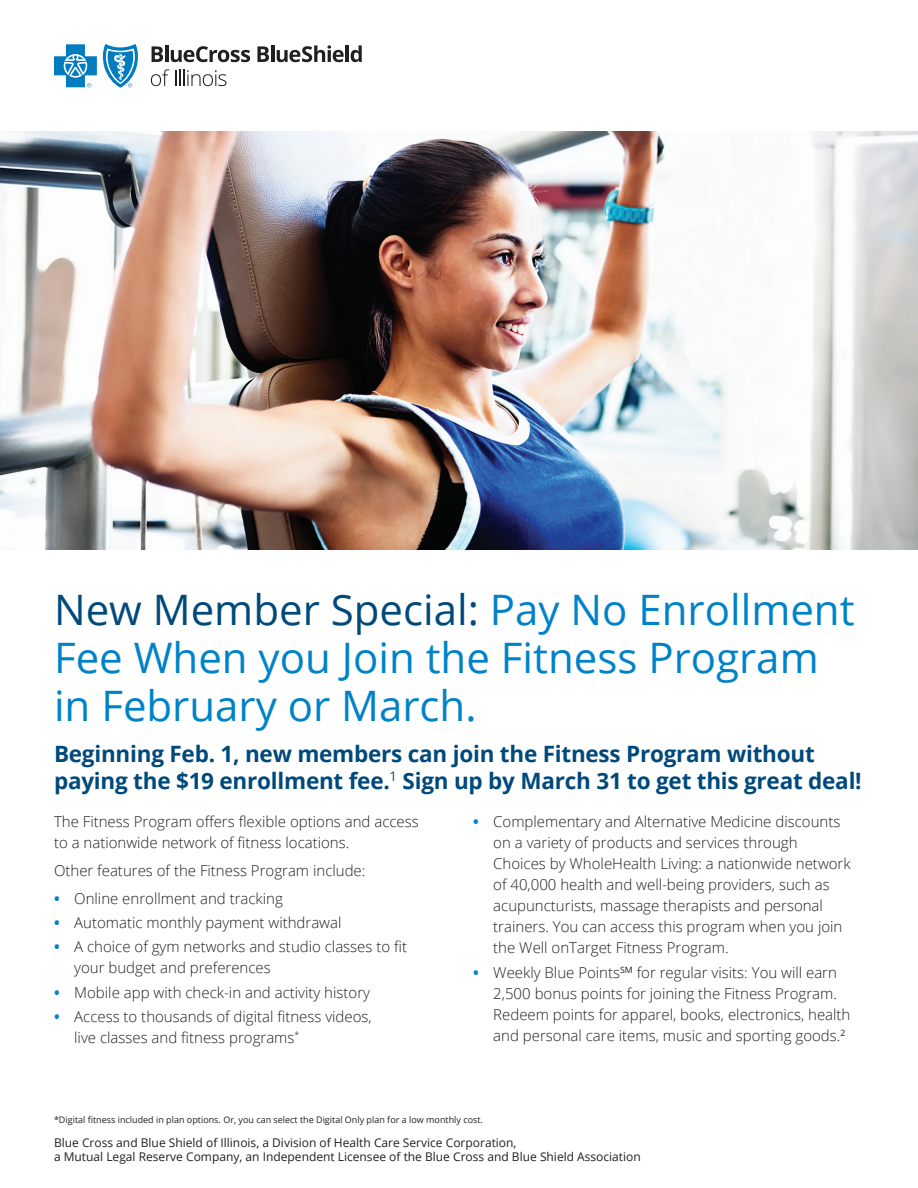
<style>
.page{position:relative;width:918px;height:1188px;background:#fff}
.page>*{position:absolute;margin:0;border:0;box-sizing:border-box;transform-origin:0 0}
.t1{font:42px/48px "Open Sans";color:#0082c8}
.subtitle{font:700 22.5px/27px "Open Sans";letter-spacing:-.01em;color:#00497b}
.body{font:300 15px/21px "Open Sans";color:#231f20}
.taglines{font:12px/14.4px "Open Sans";color:#231f20}
.taglines-2{font:9px "Open Sans";color:#231f20}
.s1{color:#00497b}
.s2{font-weight:700;color:#0082c8}
</style>
<div class="page">
<img style="left:0;top:132px;width:918px;height:417px">
<svg style="left:54px;top:44px;width:84px;height:44px"></svg>
<svg style="left:152px;top:46px;width:11px;height:16px"></svg>
<hr style="left:165px;top:45px;width:3px;height:17px;background:#231f20">
<svg style="left:171px;top:46px;width:79px;height:16px"></svg>
<svg style="left:257px;top:46px;width:12px;height:16px"></svg>
<hr style="left:271px;top:45px;width:3px;height:17px;background:#231f20">
<svg style="left:277px;top:45px;width:67px;height:17px"></svg>
<hr style="left:346px;top:45px;width:3px;height:17px;background:#231f20">
<svg style="left:351px;top:45px;width:11px;height:17px"></svg>
<svg style="left:151px;top:69px;width:18px;height:17px"></svg>
<svg style="left:175px;top:69px;width:51px;height:17px"></svg>
<p class="t1" style="left:54px;top:585px;width:802px"><span class="s1">New Member Special:</span> Pay No Enrollment<br>Fee When you Join the Fitness Program in February or March.</p>
<p class="subtitle" style="left:54px;top:739px;width:809px">Beginning Feb. 1, new members can join the Fitness Program without paying the $19 enrollment fee.<sup>1</sup> Sign up by March 31 to get this great deal!</p>
<p class="body" style="left:54px;top:811px;width:366px">The Fitness Program offers flexible options and access to a nationwide network of fitness locations.</p>
<p class="body" style="left:54px;top:860px;width:313px">Other features of the Fitness Program include:</p>
<p class="body" style="left:54px;top:887px;width:230px"><span class="s2">•</span> Online enrollment and tracking</p>
<p class="body" style="left:54px;top:912px;width:289px"><span class="s2">•</span> Automatic monthly payment withdrawal</p>
<p class="body" style="left:74px;top:936px;width:334px;text-indent:-20px"><span class="s2">•</span> A choice of gym networks and studio classes to fit your budget and preferences</p>
<p class="body" style="left:54px;top:982px;width:318px"><span class="s2">•</span> Mobile app with check-in and activity history</p>
<p class="body" style="left:74px;top:1006px;width:299px;text-indent:-20px"><span class="s2">•</span> Access to thousands of digital fitness videos, live classes and fitness programs<sup>*</sup></p>
<p class="body" style="left:493px;top:811px;width:359px;text-indent:-20px"><span class="s2">•</span> Complementary and Alternative Medicine discounts on a variety of products and services through Choices by WholeHealth Living: a nationwide network of 40,000 health and well-being providers, such as acupuncturists, massage therapists and personal trainers. You can access this program when you join the Well onTarget Fitness Program.</p>
<p class="body" style="left:493px;top:961px;width:359px;text-indent:-20px"><span class="s2">•</span> Weekly Blue Points<sup>SM</sup> for regular visits: You will earn 2,500 bonus points for joining the Fitness Program.<br>Redeem points for apparel, books, electronics, health and personal care items, music and sporting goods.<sup>2</sup></p>
<p class="taglines-2" style="left:54px;top:1114px;width:430px">*Digital fitness included in plan options. Or, you can select the Digital Only plan for a low monthly cost.</p>
<p class="taglines" style="left:54px;top:1135px;width:588px">Blue Cross and Blue Shield of Illinois, a Division of Health Care Service Corporation,<br>a Mutual Legal Reserve Company, an Independent Licensee of the Blue Cross and Blue Shield Association</p>
</div>
